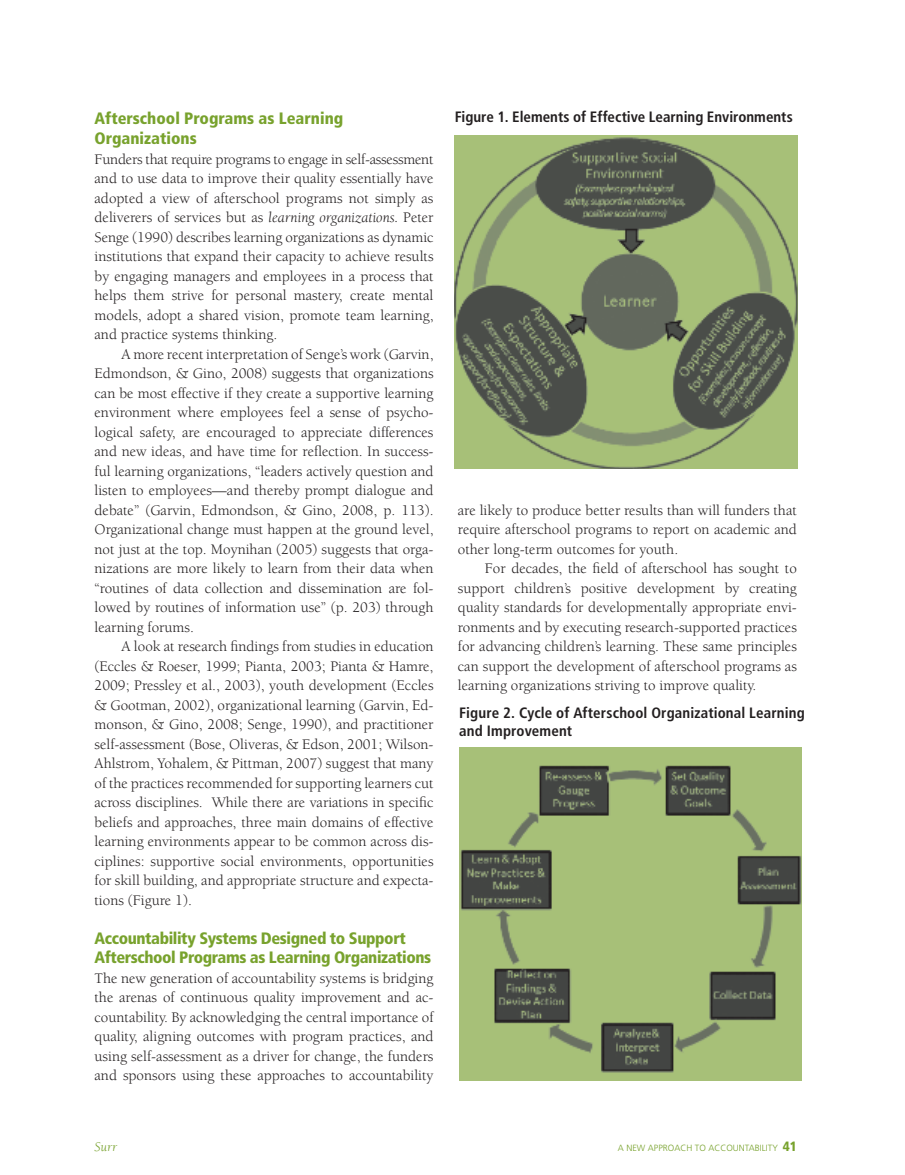
<style>
.page{position:relative;width:905px;height:1175px;background:#fff}
.page>*{position:absolute;margin:0;border:0;box-sizing:border-box;transform-origin:0 0}
.t1{font:900 condensed 16.5px/19.5px "Frutiger";letter-spacing:-.025em;color:#78a22d}
.t2{font:900 condensed 16.5px/19.5px "Frutiger";color:#78a22d}
.t3{font:15px/19.5px "Berkeley";color:#231f20;text-align:justify}
.t4{font:700 condensed 15px/18px "Frutiger";letter-spacing:.005em;color:#231f20}
.t5{font:italic 13.5px "Berkeley";color:#78a22d}
.t6{font:300 9px "Frutiger";color:#78a22d}
.s1{font-style:italic}
.s2{font-weight:900;font-stretch:condensed;font-size:13.5px}
</style>
<div class="page">
<img style="left:454px;top:135px;width:343px;height:333px">
<div style="left:459px;top:747px;width:342px;height:333px;background:#a7c078"></div>
<img style="left:460px;top:765px;width:341px;height:308px">
<p class="t2" style="left:94px;top:109px;width:250px">Afterschool Programs as Learning<br>Organizations</p>
<p class="t3" style="left:94px;top:149px;width:340px">Funders that require programs to engage in self-assessment and to use data to improve their quality essentially have adopted a view of afterschool programs not simply as deliverers of services but as <span class="s1">learning organizations.</span> Peter Senge (1990) describes learning organizations as dynamic institutions that expand their capacity to achieve results by engaging managers and employees in a process that helps them strive for personal mastery, create mental models, adopt a shared vision, promote team learning, and practice systems thinking.</p>
<p class="t3" style="left:94px;top:344px;width:340px;text-indent:27px">A more recent interpretation of Senge’s work (Garvin, Edmondson, &amp; Gino, 2008) suggests that organizations can be most effective if they create a supportive learning environment where employees feel a sense of psycho&shy;logical safety, are encouraged to appreciate differences and new ideas, and have time for reflection. In success&shy;ful learning organizations, “leaders actively question and listen to employees—and thereby prompt dialogue and debate” (Garvin, Edmondson, &amp; Gino, 2008, p. 113).<br>Organizational change must happen at the ground level, not just at the top. Moynihan (2005) suggests that orga&shy;nizations are more likely to learn from their data when “routines of data collection and dissemination are fol&shy;lowed by routines of information use” (p. 203) through learning forums.</p>
<p class="t3" style="left:94px;top:637px;width:340px;text-indent:27px">A look at research findings from studies in education (Eccles &amp; Roeser, 1999; Pianta, 2003; Pianta &amp; Hamre, 2009; Pressley et al., 2003), youth development (Eccles &amp; Gootman, 2002), organizational learning (Garvin, Ed&shy;monson, &amp; Gino, 2008; Senge, 1990), and practitioner self-assessment (Bose, Oliveras, &amp; Edson, 2001; Wilson-Ahlstrom, Yohalem, &amp; Pittman, 2007) suggest that many of the practices recommended for supporting learners cut across disciplines. While there are variations in specific beliefs and approaches, three main domains of effective learning environments appear to be common across dis&shy;ciplines: supportive social environments, opportunities for skill building, and appropriate structure and expecta&shy;tions (Figure 1).</p>
<p class="t1" style="left:94px;top:928px;width:338px">Accountability Systems Designed to Support<br>Afterschool Programs as Learning Organizations</p>
<p class="t3" style="left:94px;top:968px;width:340px">The new generation of accountability systems is bridging the arenas of continuous quality improvement and ac&shy;countability. By acknowledging the central importance of quality, aligning outcomes with program practices, and using self-assessment as a driver for change, the funders and sponsors using these approaches to accountability</p>
<p class="t4" style="left:454px;top:108px;width:339px">Figure 1. Elements of Effective Learning Environments</p>
<p class="t3" style="left:458px;top:500px;width:340px">are likely to produce better results than will funders that require afterschool programs to report on academic and other long-term outcomes for youth.</p>
<p class="t3" style="left:458px;top:559px;width:340px;text-indent:27px">For decades, the field of afterschool has sought to support children’s positive development by creating quality standards for developmentally appropriate envi&shy;ronments and by executing research-supported practices for advancing children’s learning. These same principles can support the development of afterschool programs as learning organizations striving to improve quality.</p>
<p class="t4" style="left:459px;top:703px;width:347px">Figure 2. Cycle of Afterschool Organizational Learning and Improvement</p>
<p class="t5" style="left:94px;top:1139px;width:24px">Surr</p>
<p class="t6" style="left:618px;top:1142px;width:180px">A NEW APPROACH TO ACCOUNTABILITY <span class="s2">41</span></p>
</div>
